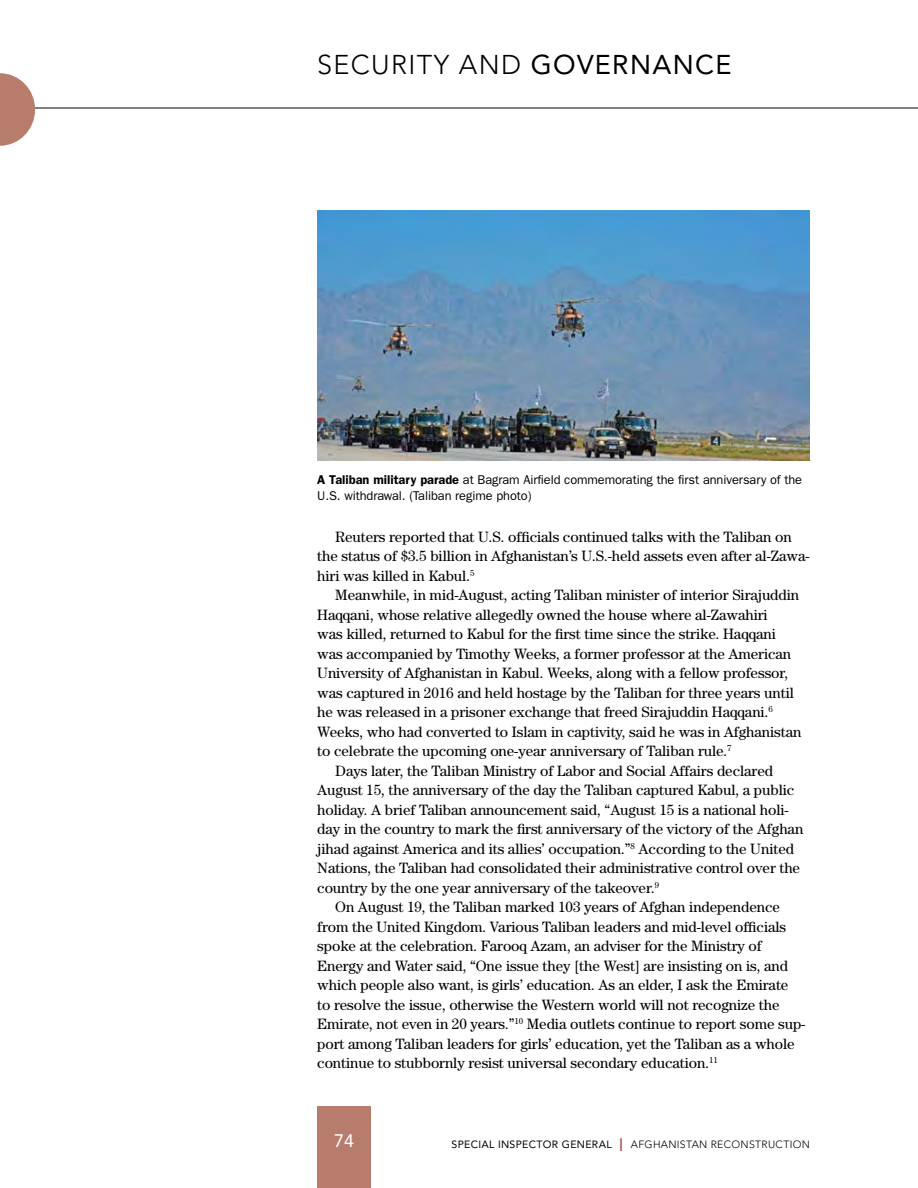
<style>
.page{position:relative;width:918px;height:1188px;background:#fff}
.page>*{position:absolute;margin:0;border:0;box-sizing:border-box;transform-origin:0 0}
.t1{font:300 27px "Avenir LT Std";letter-spacing:.05em;color:#000}
.t2{font:18px "Avenir LT Std";color:#fff}
.t3{font:15px/19.5px "Century Std";letter-spacing:-.005em;color:#000}
.t4{font:12.75px/16.5px "ITC Franklin Gothic Std";letter-spacing:-.005em;color:#000}
.t5{font:300 10.5px "Avenir LT Std";letter-spacing:.03em;color:#000}
.s1{font-weight:400}
.s2{font-weight:600}
.s3{font-weight:400;font-size:18px;color:#a05344}
</style>
<div class="page">
<hr style="left:0;top:108px;width:918px;height:1px;background:#000">
<svg style="left:0;top:73px;width:35px;height:73px"></svg>
<div style="left:317px;top:1107px;width:54px;height:81px;background:#b77c6b"></div>
<img style="left:317px;top:210px;width:493px;height:250px">
<h1 class="t1" style="left:317px;top:49px;width:416px">SECURITY AND <span class="s1">GOVERNANCE</span></h1>
<p class="t4" style="left:317px;top:471px;width:486px"><span class="s2">A Taliban military parade</span> at Bagram Airfield commemorating the first anniversary of the<br>U.S. withdrawal. (Taliban regime photo)</p>
<p class="t3" style="left:317px;top:526px;width:494px;text-indent:18px">Reuters reported that U.S. officials continued talks with the Taliban on the status of $3.5 billion in Afghanistan’s U.S.-held assets even after al-Zawa&shy;hiri was killed in Kabul.<sup>5</sup></p>
<p class="t3" style="left:335px;top:585px;width:465px">Meanwhile, in mid-August, acting Taliban minister of interior Sirajuddin</p>
<p class="t3" style="left:317px;top:604px;width:452px">Haqqani, whose relative allegedly owned the house where al-Zawahiri</p>
<p class="t3" style="left:317px;top:624px;width:460px">was killed, returned to Kabul for the first time since the strike. Haqqani</p>
<p class="t3" style="left:317px;top:643px;width:476px">was accompanied by Timothy Weeks, a former professor at the American</p>
<p class="t3" style="left:317px;top:663px;width:472px">University of Afghanistan in Kabul. Weeks, along with a fellow professor,</p>
<p class="t3" style="left:317px;top:682px;width:478px">was captured in 2016 and held hostage by the Taliban for three years until</p>
<p class="t3" style="left:317px;top:702px;width:457px">he was released in a prisoner exchange that freed Sirajuddin Haqqani.<sup>6</sup></p>
<p class="t3" style="left:317px;top:721px;width:486px">Weeks, who had converted to Islam in captivity, said he was in Afghanistan</p>
<p class="t3" style="left:317px;top:741px;width:416px">to celebrate the upcoming one-year anniversary of Taliban rule.<sup>7</sup></p>
<p class="t3" style="left:335px;top:760px;width:439px">Days later, the Taliban Ministry of Labor and Social Affairs declared</p>
<p class="t3" style="left:317px;top:780px;width:479px">August 15, the anniversary of the day the Taliban captured Kabul, a public</p>
<p class="t3" style="left:317px;top:799px;width:473px">holiday. A brief Taliban announcement said, “August 15 is a national holi-</p>
<p class="t3" style="left:317px;top:819px;width:488px">day in the country to mark the first anniversary of the victory of the Afghan</p>
<p class="t3" style="left:317px;top:838px;width:478px">jihad against America and its allies’ occupation.”<sup>8</sup> According to the United</p>
<p class="t3" style="left:317px;top:858px;width:484px">Nations, the Taliban had consolidated their administrative control over the</p>
<p class="t3" style="left:317px;top:877px;width:343px">country by the one year anniversary of the takeover.<sup>9</sup></p>
<p class="t3" style="left:335px;top:897px;width:446px">On August 19, the Taliban marked 103 years of Afghan independence</p>
<p class="t3" style="left:317px;top:916px;width:471px">from the United Kingdom. Various Taliban leaders and mid-level officials</p>
<p class="t3" style="left:317px;top:936px;width:446px">spoke at the celebration. Farooq Azam, an adviser for the Ministry of</p>
<p class="t3" style="left:317px;top:955px;width:472px">Energy and Water said, “One issue they [the West] are insisting on is, and</p>
<p class="t3" style="left:317px;top:975px;width:473px">which people also want, is girls’ education. As an elder, I ask the Emirate</p>
<p class="t3" style="left:317px;top:994px;width:464px">to resolve the issue, otherwise the Western world will not recognize the</p>
<p class="t3" style="left:317px;top:1014px;width:490px">Emirate, not even in 20 years.”<sup>10</sup> Media outlets continue to report some sup-</p>
<p class="t3" style="left:317px;top:1033px;width:479px">port among Taliban leaders for girls’ education, yet the Taliban as a whole</p>
<p class="t3" style="left:317px;top:1053px;width:402px">continue to stubbornly resist universal secondary education.<sup>11</sup></p>
<p class="t2" style="left:334px;top:1131px;width:22px">74</p>
<p class="t5" style="left:452px;top:1138px;width:360px"><span class="s1">SPECIAL INSPECTOR GENERAL</span> <span class="s3">I</span> AFGHANISTAN RECONSTRUCTION</p>
</div>
